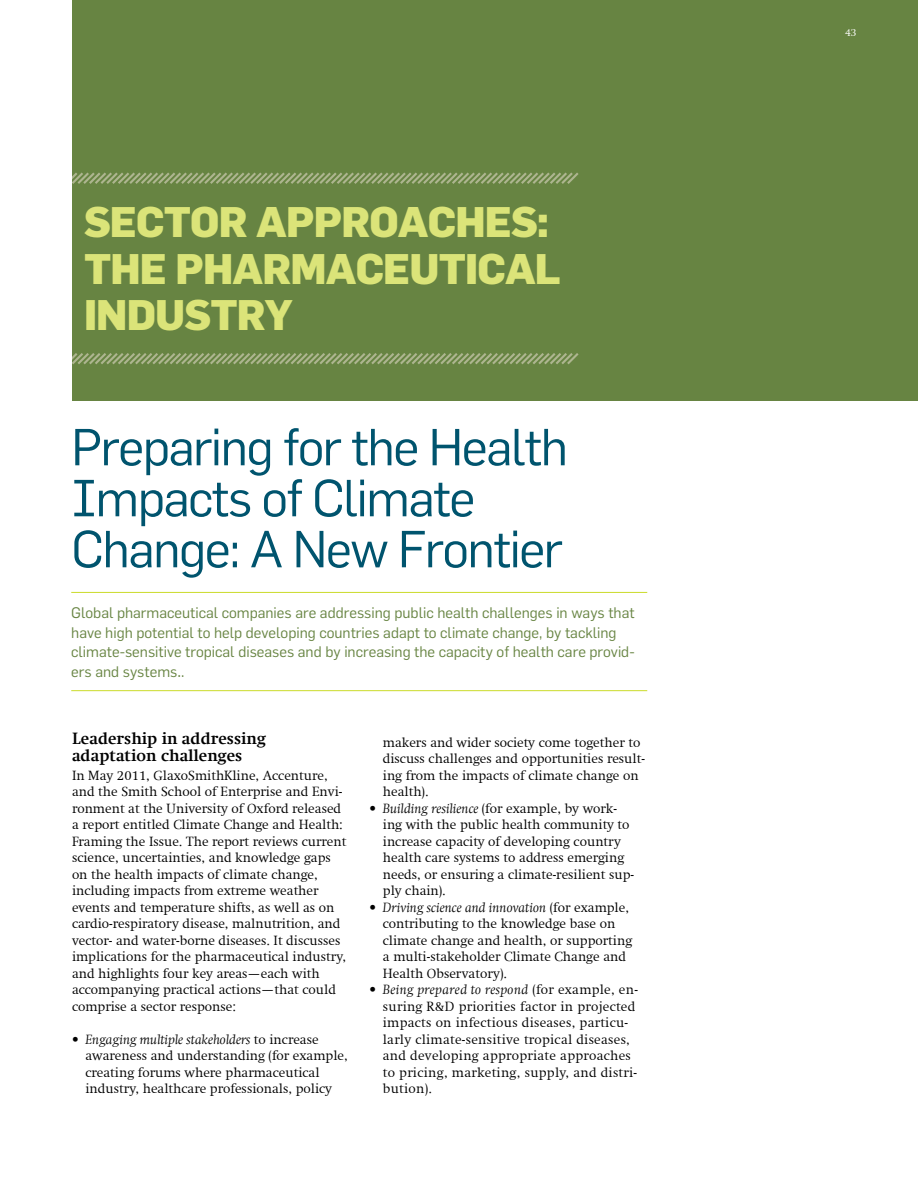
<style>
.page{position:relative;width:918px;height:1188px;background:#fff}
.page>*{position:absolute;margin:0;border:0;box-sizing:border-box;transform-origin:0 0}
.t1{font:51px/51px "Flama";letter-spacing:-.03em;color:#00546e}
.t2{font:800 42px/46.5px "Flama";letter-spacing:-.02em;color:#dbe479}
.t3{font:700 16.5px/16.5px "Swift Com";color:#000}
.t4{font:15px/19.5px "Flama";color:#678442}
.t5{font:300 13.5px/16.5px "Swift Com";color:#000}
.t6{font:300 13.5px/16.5px "Swift Com";letter-spacing:.02em;color:#000}
.t7{font:300 10.5px "Swift Com";color:#fff}
.s1{font-size:16.5px}
.s2{font-style:italic}
</style>
<div class="page">
<div style="left:72px;top:0;width:846px;height:400px;background:#678442"></div>
<hr style="left:71px;top:592px;width:576px;height:1px;background:#cbdb2a">
<hr style="left:71px;top:690px;width:576px;height:1px;background:#cbdb2a">
<svg style="left:72px;top:172px;width:507px;height:12px"></svg>
<svg style="left:72px;top:353px;width:507px;height:12px"></svg>
<h2 class="t2" style="left:84px;top:197px;width:478px">SECTOR APPROACHES:<br>THE PHARMACEUTICAL<br>INDUSTRY</h2>
<h1 class="t1" style="left:71px;top:421px;width:498px">Preparing for the Health<br>Impacts of Climate<br>Change: A New Frontier</h1>
<p class="t4" style="left:71px;top:603px;width:565px">Global pharmaceutical companies are addressing public health challenges in ways that have high potential to help developing countries adapt to climate change, by tackling climate-sensitive tropical diseases and by increasing the capacity of health care provid&shy;ers and systems<span class="s1">.</span>.</p>
<p class="t3" style="left:72px;top:730px;width:195px">Leadership in addressing adaptation challenges</p>
<p class="t5" style="left:72px;top:767px;width:276px">In May 2011, GlaxoSmithKline, Accenture, and the Smith School of Enterprise and Envi&shy;ronment at the University of Oxford released a report entitled Climate Change and Health:<br>Framing the Issue. The report reviews current science, uncertainties, and knowledge gaps on the health impacts of climate change, including impacts from extreme weather events and temperature shifts, as well as on cardio-respiratory disease, malnutrition, and vector- and water-borne diseases. It discusses implications for the pharmaceutical industry, and highlights four key areas—each with accompanying practical actions—that could comprise a sector response:</p>
<p class="t5" style="left:86px;top:1031px;width:264px;text-indent:-14px">• <span class="s2">Engaging multiple stakeholders</span> to increase awareness and understanding (for example, creating forums where pharmaceutical industry, healthcare professionals, policy</p>
<p class="t5" style="left:383px;top:734px;width:264px">makers and wider society come together to discuss challenges and opportunities result&shy;ing from the impacts of climate change on health).</p>
<p class="t5" style="left:383px;top:800px;width:253px;text-indent:-14px">• <span class="s2">Building resilience</span> (for example, by work&shy;ing with the public health community to increase capacity of developing country health care systems to address emerging needs, or ensuring a climate-resilient sup&shy;ply chain).</p>
<p class="t5" style="left:383px;top:899px;width:251px;text-indent:-14px">• <span class="s2">Driving science and innovation</span> (for example, contributing to the knowledge base on climate change and health, or supporting a multi-stakeholder Climate Change and Health Observatory).</p>
<p class="t6" style="left:383px;top:982px;width:257px;text-indent:-14px">• <span class="s2">Being prepared to respond</span> (for example, en&shy;suring R&amp;D priorities factor in projected impacts on infectious diseases, particu&shy;larly climate-sensitive tropical diseases, and developing appropriate approaches to pricing, marketing, supply, and distri&shy;bution).</p>
<p class="t7" style="left:845px;top:26px;width:13px">43</p>
</div>
